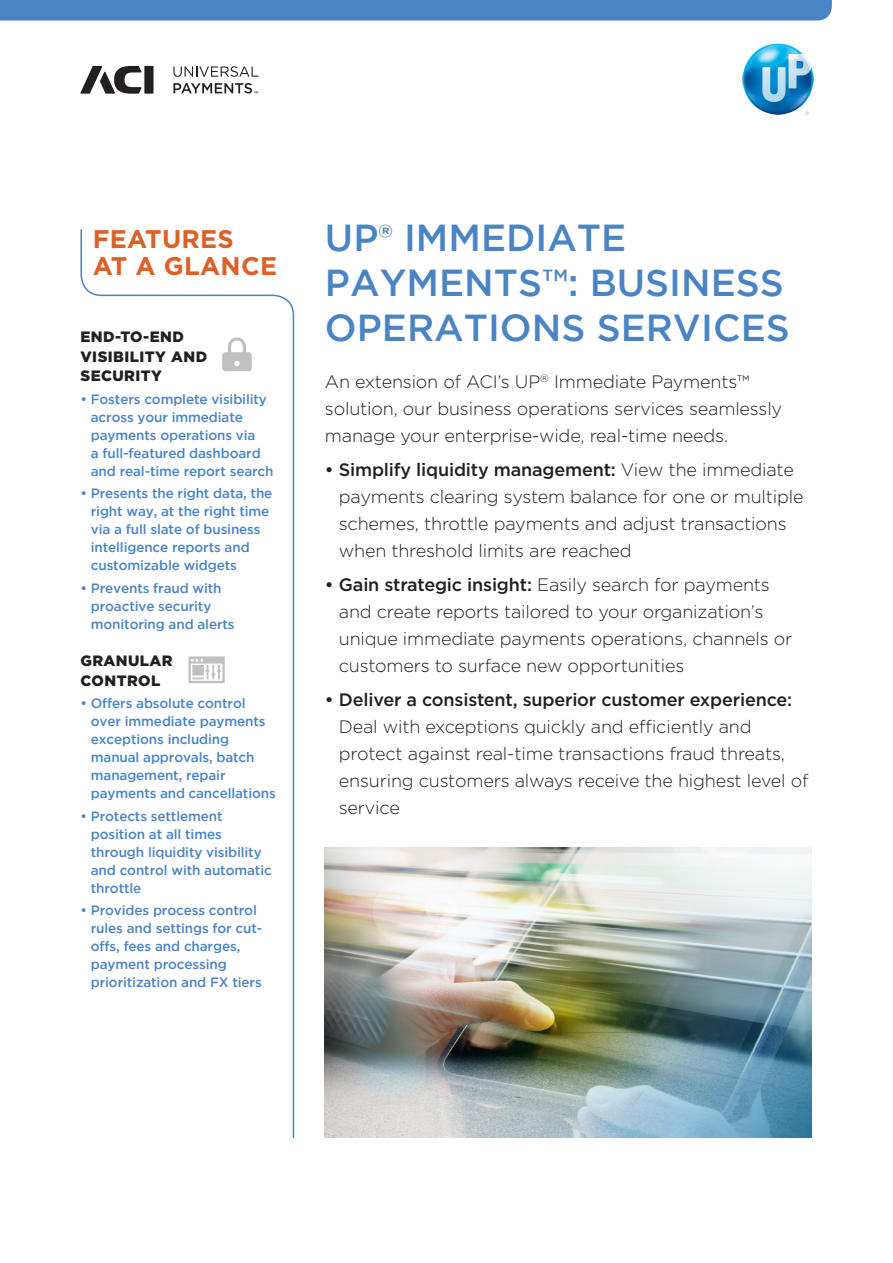
<style>
.page{position:relative;width:893px;height:1263px;background:#fff}
.page>*{position:absolute;margin:0;border:0;box-sizing:border-box;transform-origin:0 0}
.product_head{font:500 37.5px/45px "Gotham";color:#4b84c4}
.sidebar_head{font:700 25.5px/27px "Gotham HTF";letter-spacing:.01em;color:#dd6027}
.Intro_text{font:300 18px/27px "Gotham HTF";letter-spacing:-.01em;color:#231f20}
.sidebar_subheads{font:900 15px/19.5px "Gotham HTF";letter-spacing:.03em;color:#231f20}
.sidebar_bullet_text{font:500 13.5px/18px "Gotham";letter-spacing:-.01em;color:#4b84c4}
.s1{font-weight:500}
</style>
<div class="page">
<svg style="left:80px;top:229px;width:215px;height:910px"></svg>
<div style="left:0;top:0;width:832px;height:21px;background:#4b84c4"></div>
<svg style="left:173px;top:66px;width:85px;height:11px"></svg>
<div style="left:144px;top:66px;width:10px;height:28px;background:#231f20"></div>
<svg style="left:80px;top:66px;width:61px;height:28px"></svg>
<svg style="left:173px;top:83px;width:85px;height:11px"></svg>
<img style="left:325px;top:847px;width:487px;height:290px">
<img style="left:742px;top:43px;width:72px;height:72px">
<svg style="left:222px;top:337px;width:30px;height:34px"></svg>
<svg style="left:188px;top:656px;width:37px;height:27px"></svg>
<p class="sidebar_head" style="left:93px;top:225px;width:186px">FEATURES<br>AT A GLANCE</p>
<p class="sidebar_subheads" style="left:80px;top:327px;width:128px">END-TO-END<br>VISIBILITY AND<br>SECURITY</p>
<p class="sidebar_bullet_text" style="left:91px;top:390px;width:184px;text-indent:-10px">• Fosters complete visibility across your immediate payments operations via<br>a full-featured dashboard and real-time report search</p>
<p class="sidebar_bullet_text" style="left:91px;top:484px;width:183px;text-indent:-10px">• Presents the right data, the right way, at the right time via a full slate of business intelligence reports and customizable widgets</p>
<p class="sidebar_bullet_text" style="left:91px;top:579px;width:145px;text-indent:-10px">• Prevents fraud with proactive security monitoring and alerts</p>
<p class="sidebar_subheads" style="left:80px;top:651px;width:94px">GRANULAR<br>CONTROL</p>
<p class="sidebar_bullet_text" style="left:91px;top:694px;width:186px;text-indent:-10px">• Offers absolute control over immediate payments exceptions including manual approvals, batch management, repair payments and cancellations</p>
<p class="sidebar_bullet_text" style="left:91px;top:807px;width:182px;text-indent:-10px">• Protects settlement position at all times through liquidity visibility and control with automatic throttle</p>
<p class="sidebar_bullet_text" style="left:91px;top:901px;width:173px;text-indent:-10px">• Provides process control rules and settings for cut&shy;offs, fees and charges, payment processing prioritization and FX tiers</p>
<p class="product_head" style="left:325px;top:215px;width:466px">UP® IMMEDIATE<br>PAYMENTS™: BUSINESS<br>OPERATIONS SERVICES</p>
<p class="Intro_text" style="left:325px;top:368px;width:459px">An extension of ACI’s UP<sup>®</sup> Immediate Payments™ solution, our business operations services seamlessly manage your enterprise-wide, real-time needs.</p>
<p class="Intro_text" style="left:339px;top:456px;width:466px;text-indent:-14px"><span class="s1">• Simplify liquidity management:</span> View the immediate payments clearing system balance for one or multiple schemes, throttle payments and adjust transactions when threshold limits are reached</p>
<p class="Intro_text" style="left:339px;top:571px;width:455px;text-indent:-14px"><span class="s1">• Gain strategic insight:</span> Easily search for payments and create reports tailored to your organization’s unique immediate payments operations, channels or customers to surface new opportunities</p>
<p class="Intro_text" style="left:339px;top:685px;width:471px;text-indent:-14px"><span class="s1">• Deliver a consistent, superior customer experience:<br></span>Deal with exceptions quickly and efficiently and protect against real-time transactions fraud threats, ensuring customers always receive the highest level of service</p>
</div>
